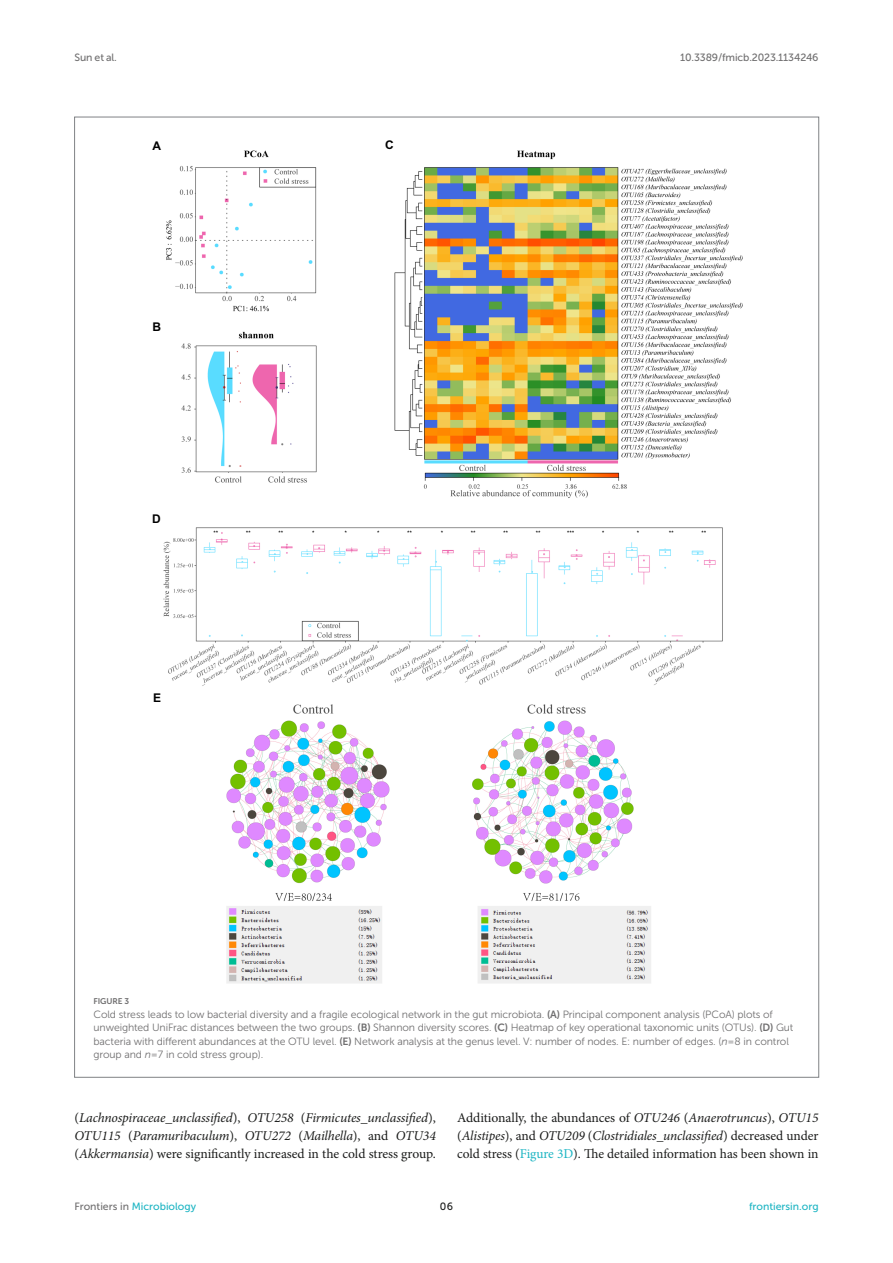
<style>
.page{position:relative;width:893px;height:1263px;background:#fff}
.page>*{position:absolute;margin:0;border:0;box-sizing:border-box;transform-origin:0 0}
.TEXT{font:13.5px/18px "Minion Pro";letter-spacing:-.005em;color:#1b1c1b;text-align:justify}
.TEXT-2{font:italic 13.5px/18px "Minion Pro";letter-spacing:-.01em;color:#1b1c1b;text-align:justify}
.t1{font:700 12px "Arial";color:#000}
.FIG_LEG{font:10.5px/13.5px "Museo Sans 300";letter-spacing:-.01em;color:#706f70}
.t2{font:10.5px "Museo Sans 500";color:#1db5c3}
.t3{font:10.5px "Museo Sans 500";letter-spacing:-.015em;color:#706f70}
.t4{font:10.5px "Museo Sans 500";color:#1b1c1b}
.FIG_HD{font:8.25px "Museo Sans 700";letter-spacing:-.01em;color:#706f70}
.s1{font-family:"Museo Sans 700"}
.s2{font-style:italic}
.s3{font-style:normal}
.s4{color:#1db5c3}
.s5{color:#706f70}
</style>
<div class="page">
<img style="left:163px;top:150px;width:580px;height:833px">
<p class="t3" style="left:74px;top:51px;width:44px">Sun et al.</p>
<p class="t3" style="left:680px;top:51px;width:140px">10.3389/fmicb.2023.1134246</p>
<p class="t1" style="left:152px;top:138px;width:10px">A</p>
<p class="t1" style="left:152px;top:318px;width:10px">B</p>
<p class="t1" style="left:152px;top:510px;width:10px">D</p>
<p class="t1" style="left:153px;top:689px;width:10px">E</p>
<p class="t1" style="left:385px;top:137px;width:10px">C</p>
<p class="FIG_HD" style="left:94px;top:997px;width:37px">FIGURE 3</p>
<p class="FIG_LEG" style="left:94px;top:1007px;width:701px">Cold stress leads to low bacterial diversity and a fragile ecological network in the gut microbiota. <span class="s1">(A)</span> Principal component analysis (PCoA) plots of unweighted UniFrac distances between the two groups. <span class="s1">(B)</span> Shannon diversity scores. <span class="s1">(C)</span> Heatmap of key operational taxonomic units (OTUs). <span class="s1">(D)</span> Gut bacteria with different abundances at the OTU level. <span class="s1">(E)</span> Network analysis at the genus level. V: number of nodes. E: number of edges. (<span class="s2">n</span> = 8 in control group and <span class="s2">n</span> = 7 in cold stress group).</p>
<p class="TEXT-2" style="left:74px;top:1109px;width:363px"><span class="s3">(</span>Lachnospiraceae_unclassified<span class="s3">),</span> OTU258 <span class="s3">(</span>Firmicutes_unclassified<span class="s3">), </span>OTU115 <span class="s3">(</span>Paramuribaculum<span class="s3">),</span> OTU272 <span class="s3">(</span>Mailhella<span class="s3">), and</span> OTU34 <span class="s3">(</span>Akkermansia<span class="s3">) were significantly increased in the cold stress group.</span></p>
<p class="TEXT" style="left:457px;top:1109px;width:363px">Additionally, the abundances of <span class="s2">OTU246</span> (<span class="s2">Anaerotruncus</span>), <span class="s2">OTU15 </span>(<span class="s2">Alistipes</span>), and <span class="s2">OTU209</span> (<span class="s2">Clostridiales_unclassified</span>) decreased under cold stress (<span class="s4">Figure 3D</span>). The detailed information has been shown in</p>
<p class="t2" style="left:74px;top:1200px;width:123px"><span class="s5">Frontiers in</span> Microbiology</p>
<p class="t4" style="left:440px;top:1200px;width:15px">06</p>
<p class="t2" style="left:749px;top:1200px;width:71px">frontiersin.org</p>
</div>
